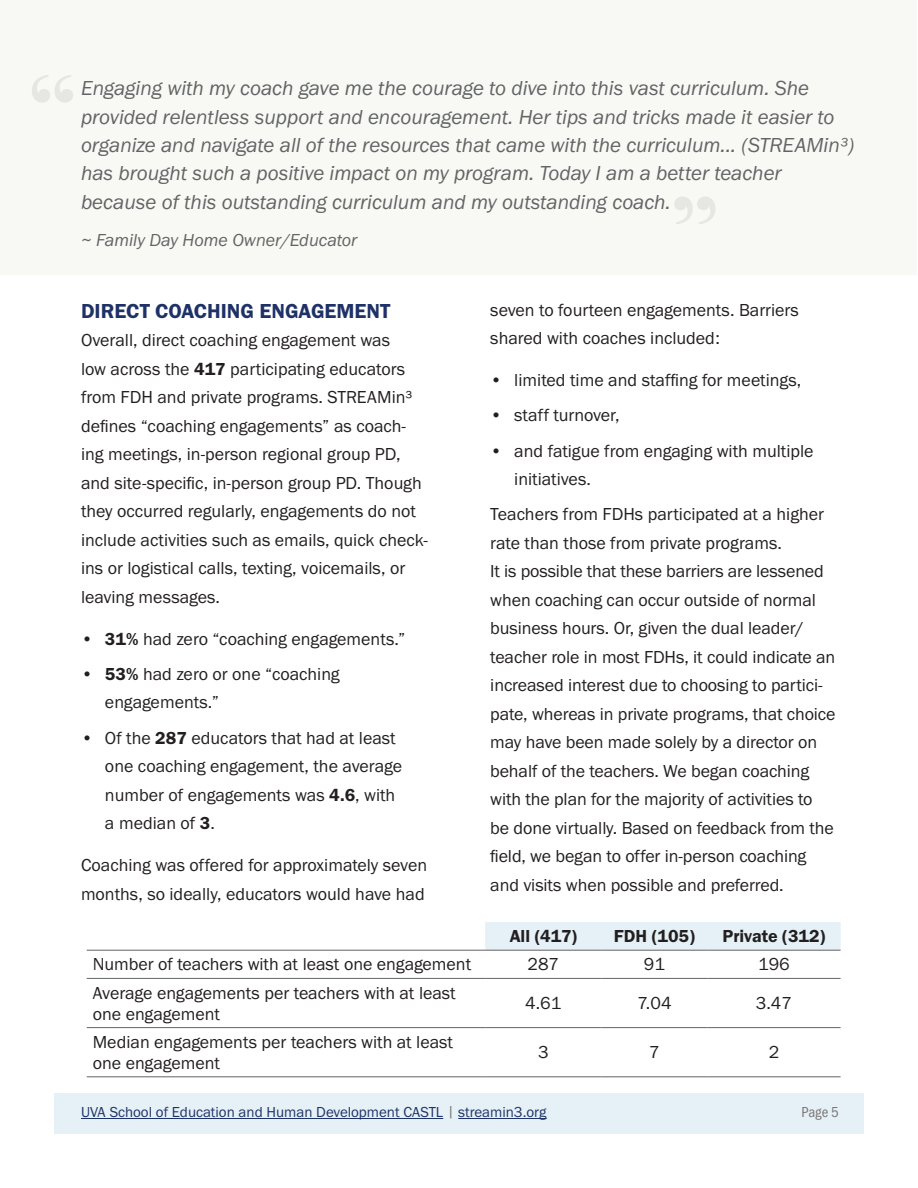
<style>
.page{position:relative;width:918px;height:1188px;background:#fff}
.page>*{position:absolute;margin:0;border:0;box-sizing:border-box;transform-origin:0 0}
.t1{font:21px/28.5px "Franklin Gothic URW Boo Ita";color:#626465}
.t2{font:21px "Franklin Gothic URW Dem";color:#1f3267}
.t3{font:18px/28.5px "Franklin Gothic URW Boo";letter-spacing:-.005em;color:#231f20}
.t4{font:18px "Franklin Gothic URW Boo Ita";color:#626465}
.t5{font:18px "Franklin Gothic URW Dem";color:#231f20}
.t6{font:15px "Franklin Gothic URW Boo";color:#1f3267}
.t7{font:15px "Franklin Gothic URW Cond";color:#7b7776}
.s1{font-family:"Franklin Gothic URW Dem"}
.s2{color:#7b7776}
</style>
<div class="page">
<div style="left:54px;top:1094px;width:810px;height:40px;background:#e5f1f6"></div>
<hr style="left:81px;top:1118px;width:362px;height:1px;background:#1f3267">
<hr style="left:458px;top:1118px;width:89px;height:1px;background:#1f3267">
<div style="left:0;top:0;width:916px;height:274px;background:#f5f6ef"></div>
<svg style="left:32px;top:75px;width:41px;height:27px"></svg>
<svg style="left:675px;top:197px;width:40px;height:27px"></svg>
<div style="left:485px;top:922px;width:356px;height:28px;background:#e5f1f6"></div>
<hr style="left:87px;top:950px;width:398px;height:1px;background:#626465">
<hr style="left:485px;top:950px;width:117px;height:1px;background:#626465">
<hr style="left:602px;top:950px;width:105px;height:1px;background:#626465">
<hr style="left:707px;top:950px;width:134px;height:1px;background:#626465">
<hr style="left:87px;top:978px;width:398px;height:1px;background:#626465">
<hr style="left:485px;top:978px;width:117px;height:1px;background:#626465">
<hr style="left:602px;top:978px;width:105px;height:1px;background:#626465">
<hr style="left:707px;top:978px;width:134px;height:1px;background:#626465">
<hr style="left:87px;top:1027px;width:398px;height:1px;background:#626465">
<hr style="left:485px;top:1027px;width:117px;height:1px;background:#626465">
<hr style="left:602px;top:1027px;width:105px;height:1px;background:#626465">
<hr style="left:707px;top:1027px;width:134px;height:1px;background:#626465">
<hr style="left:87px;top:1076px;width:398px;height:1px;background:#626465">
<hr style="left:485px;top:1076px;width:117px;height:1px;background:#626465">
<hr style="left:602px;top:1076px;width:105px;height:1px;background:#626465">
<hr style="left:707px;top:1076px;width:134px;height:1px;background:#626465">
<p class="t1" style="left:81px;top:73px;width:775px">Engaging with my coach gave me the courage to dive into this vast curriculum. She provided relentless support and encouragement. Her tips and tricks made it easier to organize and navigate all of the resources that came with the curriculum... (STREAMin³) has brought such a positive impact on my program. Today I am a better teacher because of this outstanding curriculum and my outstanding coach.</p>
<p class="t4" style="left:81px;top:228px;width:278px">~ Family Day Home Owner/Educator</p>
<p class="t2" style="left:81px;top:298px;width:311px">DIRECT COACHING ENGAGEMENT</p>
<p class="t3" style="left:81px;top:326px;width:348px">Overall, direct coaching engagement was<br>low across the <span class="s1">417</span> participating educators from FDH and private programs. STREAMin³ defines “coaching engagements” as coach&shy;ing meetings, in-person regional group PD, and site-specific, in-person group PD. Though they occurred regularly, engagements do not include activities such as emails, quick check&shy;ins or logistical calls, texting, voicemails, or leaving messages.</p>
<p class="t3" style="left:81px;top:624px;width:326px">• <span class="s1">31%</span> had zero “coaching engagements.”</p>
<p class="t3" style="left:105px;top:659px;width:236px;text-indent:-24px">• <span class="s1">53%</span> had zero or one “coaching engagements.”</p>
<p class="t3" style="left:105px;top:723px;width:299px;text-indent:-24px">• Of the <span class="s1">287</span> educators that had at least one coaching engagement, the average number of engagements was <span class="s1">4.6</span>, with a median of <span class="s1">3</span>.</p>
<p class="t3" style="left:81px;top:850px;width:348px">Coaching was offered for approximately seven months, so ideally, educators would have had</p>
<p class="t3" style="left:490px;top:295px;width:310px">seven to fourteen engagements. Barriers shared with coaches included:</p>
<p class="t3" style="left:490px;top:366px;width:312px">• limited time and staffing for meetings,</p>
<p class="t3" style="left:490px;top:401px;width:131px">• staff turnover,</p>
<p class="t3" style="left:514px;top:436px;width:301px;text-indent:-24px">• and fatigue from engaging with multiple initiatives.</p>
<p class="t3" style="left:490px;top:500px;width:347px">Teachers from FDHs participated at a higher rate than those from private programs.<br>It is possible that these barriers are lessened when coaching can occur outside of normal business hours. Or, given the dual leader/ teacher role in most FDHs, it could indicate an increased interest due to choosing to partici&shy;pate, whereas in private programs, that choice may have been made solely by a director on behalf of the teachers. We began coaching with the plan for the majority of activities to be done virtually. Based on feedback from the field, we began to offer in-person coaching and visits when possible and preferred.</p>
<p class="t5" style="left:510px;top:925px;width:69px">All (417)</p>
<p class="t5" style="left:614px;top:925px;width:83px">FDH (105)</p>
<p class="t5" style="left:723px;top:925px;width:104px">Private (312)</p>
<p class="t3" style="left:93px;top:950px;width:380px">Number of teachers with at least one engagement</p>
<p class="t3" style="left:528px;top:950px;width:33px">287</p>
<p class="t3" style="left:644px;top:950px;width:23px">91</p>
<p class="t3" style="left:758px;top:950px;width:33px">196</p>
<p class="t3" style="left:93px;top:982px;width:365px;line-height:21px">Average engagements per teachers with at least one engagement</p>
<p class="t3" style="left:525px;top:988px;width:38px">4.61</p>
<p class="t3" style="left:637px;top:988px;width:36px">7.04</p>
<p class="t3" style="left:756px;top:988px;width:38px">3.47</p>
<p class="t3" style="left:93px;top:1031px;width:362px;line-height:21px">Median engagements per teachers with at least one engagement</p>
<p class="t3" style="left:538px;top:1038px;width:12px">3</p>
<p class="t3" style="left:649px;top:1038px;width:12px">7</p>
<p class="t3" style="left:769px;top:1038px;width:12px">2</p>
<p class="t6" style="left:81px;top:1103px;width:467px">UVA School of Education and Human Development CASTL <span class="s2">|</span> streamin3.org</p>
<p class="t7" style="left:801px;top:1101px;width:39px">Page 5</p>
</div>
